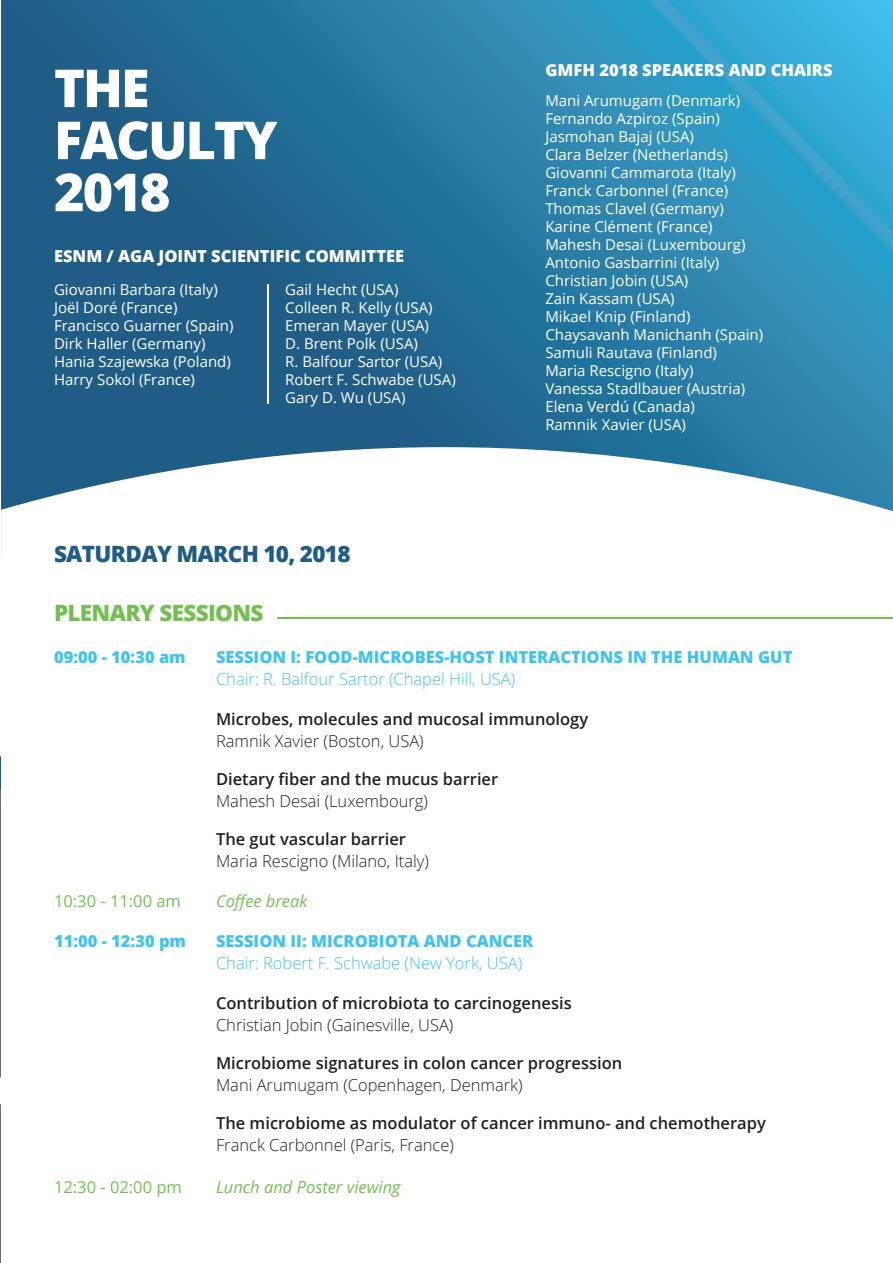
<style>
.page{position:relative;width:893px;height:1263px;background:#fff}
.page>*{position:absolute;margin:0;border:0;box-sizing:border-box;transform-origin:0 0}
.t1{font:800 52.35px "Open Sans";letter-spacing:-.04em;color:#fff}
.t2{font:800 22.5px "Open Sans";letter-spacing:-.03em;color:#1f5d86}
.t3{font:800 22.5px "Open Sans";letter-spacing:-.03em;color:#73c051}
.t4{font:600 16.5px "Open Sans";color:#231f20}
.t5{font:300 16.5px "Open Sans";color:#231f20}
.t6{font:800 16.5px "Open Sans";color:#40c3f1}
.t7{font:300 16.5px "Open Sans";color:#40c3f1}
.t8{font:800 16.5px "Open Sans";color:#fff}
.t9{font:italic 16.5px "Open Sans";color:#73c051}
.t10{font:16.5px "Open Sans";color:#73c051}
.t11{font:15px "Open Sans";color:#fff}
</style>
<div class="page">
<svg style="left:1px;top:0;width:892px;height:447px;background:#2677a0"></svg>
<svg style="left:1px;top:447px;width:892px;height:172px"></svg>
<svg style="left:0;top:596px;width:9px;height:667px"></svg>
<hr style="left:267px;top:285px;width:1px;height:119px;background:#fff">
<hr style="left:277px;top:617px;width:616px;height:1px;background:#73c051">
<p class="t1" style="left:54px;top:48px;width:97px">THE</p>
<p class="t1" style="left:54px;top:100px;width:225px">FACULTY</p>
<p class="t1" style="left:54px;top:152px;width:118px">2018</p>
<p class="t8" style="left:54px;top:244px;width:352px">ESNM / AGA JOINT SCIENTIFIC COMMITTEE</p>
<p class="t11" style="left:54px;top:279px;width:165px">Giovanni Barbara (Italy)</p>
<p class="t11" style="left:54px;top:297px;width:125px">Joël Doré (France)</p>
<p class="t11" style="left:54px;top:315px;width:181px">Francisco Guarner (Spain)</p>
<p class="t11" style="left:54px;top:333px;width:153px">Dirk Haller (Germany)</p>
<p class="t11" style="left:54px;top:351px;width:178px">Hania Szajewska (Poland)</p>
<p class="t11" style="left:54px;top:369px;width:142px">Harry Sokol (France)</p>
<p class="t11" style="left:285px;top:279px;width:115px">Gail Hecht (USA)</p>
<p class="t11" style="left:285px;top:297px;width:149px">Colleen R. Kelly (USA)</p>
<p class="t11" style="left:285px;top:315px;width:145px">Emeran Mayer (USA)</p>
<p class="t11" style="left:285px;top:333px;width:134px">D. Brent Polk (USA)</p>
<p class="t11" style="left:285px;top:351px;width:158px">R. Balfour Sartor (USA)</p>
<p class="t11" style="left:285px;top:369px;width:172px">Robert F. Schwabe (USA)</p>
<p class="t11" style="left:285px;top:387px;width:122px">Gary D. Wu (USA)</p>
<p class="t8" style="left:545px;top:58px;width:289px">GMFH 2018 SPEAKERS AND CHAIRS</p>
<p class="t11" style="left:545px;top:90px;width:196px">Mani Arumugam (Denmark)</p>
<p class="t11" style="left:545px;top:108px;width:176px">Fernando Azpiroz (Spain)</p>
<p class="t11" style="left:545px;top:126px;width:150px">Jasmohan Bajaj (USA)</p>
<p class="t11" style="left:545px;top:144px;width:184px">Clara Belzer (Netherlands)</p>
<p class="t11" style="left:545px;top:162px;width:192px">Giovanni Cammarota (Italy)</p>
<p class="t11" style="left:545px;top:180px;width:184px">Franck Carbonnel (France)</p>
<p class="t11" style="left:545px;top:198px;width:180px">Thomas Clavel (Germany)</p>
<p class="t11" style="left:545px;top:216px;width:169px">Karine Clément (France)</p>
<p class="t11" style="left:545px;top:234px;width:202px">Mahesh Desai (Luxembourg)</p>
<p class="t11" style="left:545px;top:252px;width:175px">Antonio Gasbarrini (Italy)</p>
<p class="t11" style="left:545px;top:270px;width:144px">Christian Jobin (USA)</p>
<p class="t11" style="left:545px;top:288px;width:131px">Zain Kassam (USA)</p>
<p class="t11" style="left:545px;top:306px;width:147px">Mikael Knip (Finland)</p>
<p class="t11" style="left:545px;top:324px;width:219px">Chaysavanh Manichanh (Spain)</p>
<p class="t11" style="left:545px;top:342px;width:173px">Samuli Rautava (Finland)</p>
<p class="t11" style="left:545px;top:360px;width:150px">Maria Rescigno (Italy)</p>
<p class="t11" style="left:545px;top:378px;width:201px">Vanessa Stadlbauer (Austria)</p>
<p class="t11" style="left:545px;top:396px;width:151px">Elena Verdú (Canada)</p>
<p class="t11" style="left:545px;top:414px;width:142px">Ramnik Xavier (USA)</p>
<p class="t2" style="left:54px;top:537px;width:298px">SATURDAY MARCH 10, 2018</p>
<p class="t3" style="left:54px;top:596px;width:211px">PLENARY SESSIONS</p>
<p class="t6" style="left:54px;top:644px;width:133px">09:00 - 10:30 am</p>
<p class="t6" style="left:216px;top:644px;width:578px">SESSION I: FOOD-MICROBES-HOST INTERACTIONS IN THE HUMAN GUT</p>
<p class="t7" style="left:216px;top:668px;width:301px">Chair: R. Balfour Sartor (Chapel Hill, USA)</p>
<p class="t4" style="left:216px;top:707px;width:374px">Microbes, molecules and mucosal immunology</p>
<p class="t5" style="left:216px;top:730px;width:209px">Ramnik Xavier (Boston, USA)</p>
<p class="t4" style="left:216px;top:767px;width:284px">Dietary fiber and the mucus barrier</p>
<p class="t5" style="left:216px;top:790px;width:213px">Mahesh Desai (Luxembourg)</p>
<p class="t4" style="left:216px;top:827px;width:191px">The gut vascular barrier</p>
<p class="t5" style="left:216px;top:850px;width:214px">Maria Rescigno (Milano, Italy)</p>
<p class="t10" style="left:54px;top:890px;width:128px">10:30 - 11:00 am</p>
<p class="t9" style="left:216px;top:890px;width:93px">Coffee break</p>
<p class="t6" style="left:54px;top:928px;width:134px">11:00 - 12:30 pm</p>
<p class="t6" style="left:216px;top:928px;width:319px">SESSION II: MICROBIOTA AND CANCER</p>
<p class="t7" style="left:216px;top:952px;width:308px">Chair: Robert F. Schwabe (New York, USA)</p>
<p class="t4" style="left:216px;top:991px;width:357px">Contribution of microbiota to carcinogenesis</p>
<p class="t5" style="left:216px;top:1014px;width:239px">Christian Jobin (Gainesville, USA)</p>
<p class="t4" style="left:216px;top:1051px;width:408px">Microbiome signatures in colon cancer progression</p>
<p class="t5" style="left:216px;top:1074px;width:308px">Mani Arumugam (Copenhagen, Denmark)</p>
<p class="t4" style="left:216px;top:1111px;width:551px">The microbiome as modulator of cancer immuno- and chemotherapy</p>
<p class="t5" style="left:216px;top:1134px;width:239px">Franck Carbonnel (Paris, France)</p>
<p class="t10" style="left:54px;top:1175px;width:129px">12:30 - 02:00 pm</p>
<p class="t9" style="left:216px;top:1175px;width:186px">Lunch and Poster viewing</p>
</div>
